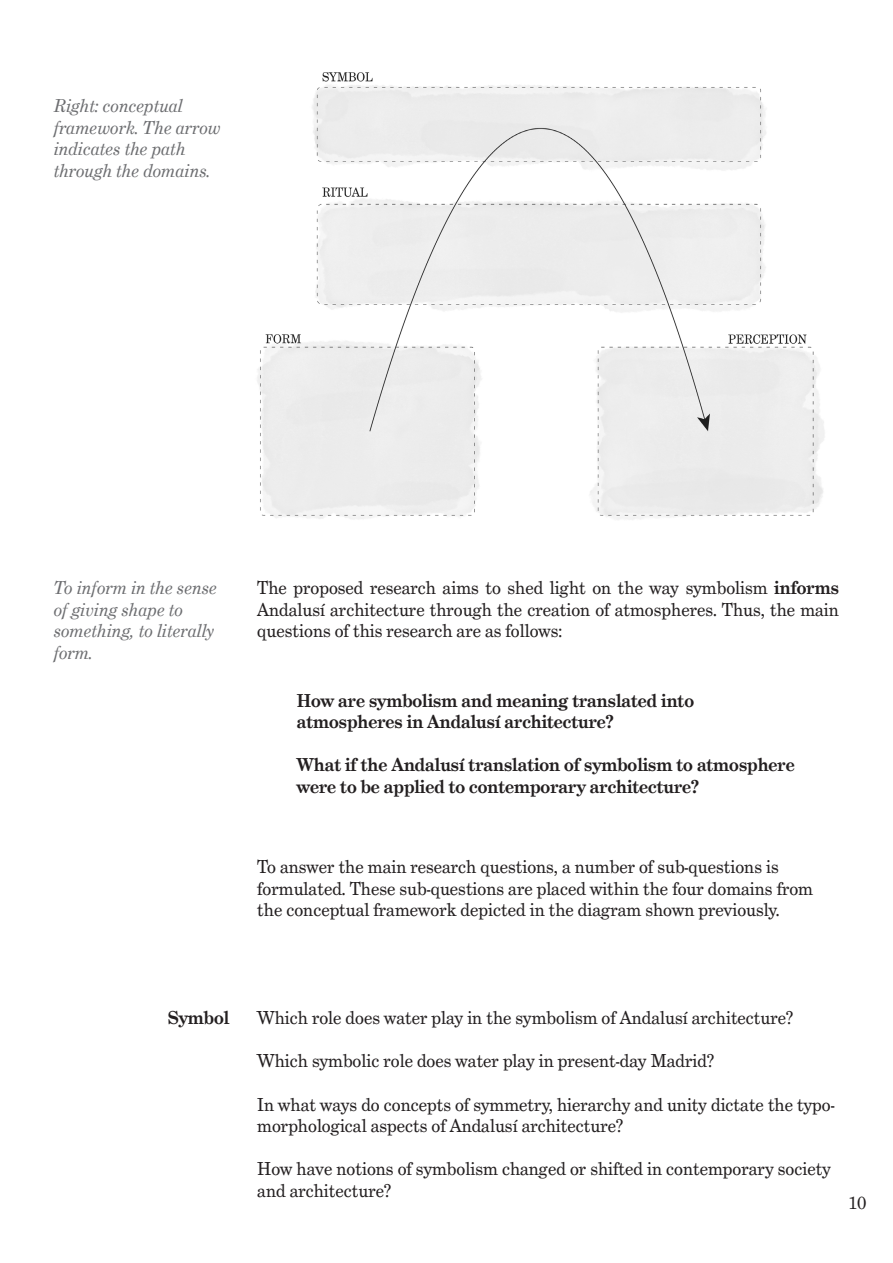
<style>
.page{position:relative;width:893px;height:1263px;background:#fff}
.page>*{position:absolute;margin:0;border:0;box-sizing:border-box;transform-origin:0 0}
.Body__no_justify{font:18px/21.6px "Grad";color:#231f20}
.Body__bold___no_justify{font:700 18px/21.6px "Grad";color:#231f20}
.Body{font:18px/21.6px "Grad";color:#231f20;text-align:justify}
.Body__italic___no_justify{font:italic 18px/21.6px "Grad";color:#6c6d70}
.s1{font-weight:700}
</style>
<div class="page">
<img style="left:257px;top:72px;width:568px;height:448px">
<p class="Body__italic___no_justify" style="left:54px;top:95px;width:169px">Right: conceptual framework. The arrow indicates the path through the domains.</p>
<p class="Body__italic___no_justify" style="left:54px;top:577px;width:165px">To inform in the sense of giving shape to something, to literally form.</p>
<p class="Body" style="left:257px;top:577px;width:583px">The proposed research aims to shed light on the way symbolism <span class="s1">informs </span>Andalusí architecture through the creation of atmospheres. Thus, the main questions of this research are as follows:</p>
<p class="Body__bold___no_justify" style="left:297px;top:689px;width:399px">How are symbolism and meaning translated into atmospheres in Andalusí architecture?</p>
<p class="Body__bold___no_justify" style="left:297px;top:754px;width:499px">What if the Andalusí translation of symbolism to atmosphere were to be applied to contemporary architecture?</p>
<p class="Body__no_justify" style="left:257px;top:856px;width:557px">To answer the main research questions, a number of sub-questions is formulated. These sub-questions are placed within the four domains from the conceptual framework depicted in the diagram shown previously.</p>
<p class="Body__bold___no_justify" style="left:168px;top:1007px;width:63px">Symbol</p>
<p class="Body__no_justify" style="left:257px;top:1007px;width:538px">Which role does water play in the symbolism of Andalusí architecture?</p>
<p class="Body__no_justify" style="left:257px;top:1050px;width:458px">Which symbolic role does water play in present-day Madrid?</p>
<p class="Body__no_justify" style="left:257px;top:1094px;width:579px">In what ways do concepts of symmetry, hierarchy and unity dictate the typo&shy;morphological aspects of Andalusí architecture?</p>
<p class="Body__no_justify" style="left:257px;top:1158px;width:575px">How have notions of symbolism changed or shifted in contemporary society and architecture?</p>
<p class="Body__no_justify" style="left:850px;top:1192px;width:18px">10</p>
</div>
